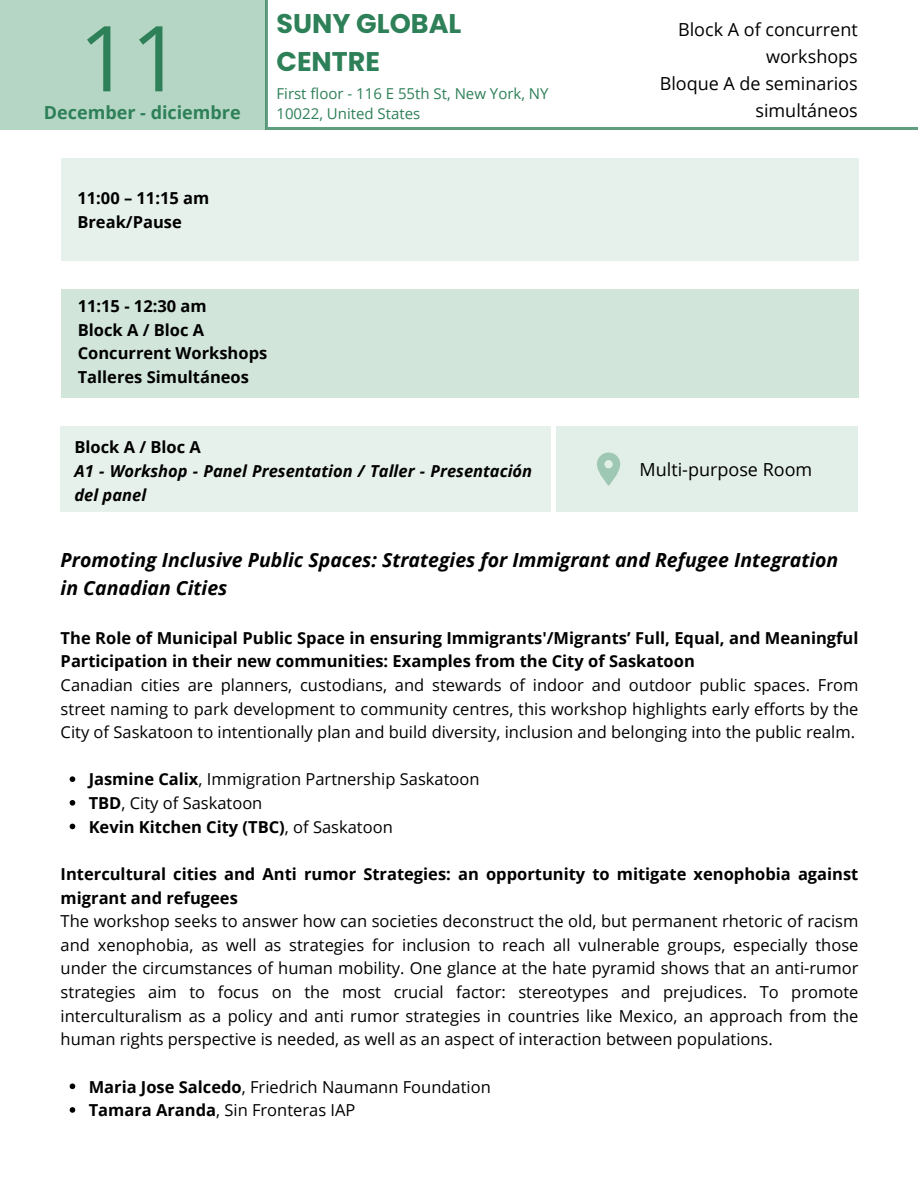
<style>
.page{position:relative;width:918px;height:1188px;background:#fff}
.page>*{position:absolute;margin:0;border:0;box-sizing:border-box;transform-origin:0 0}
.t1{font:91.05px "Open Sans";color:#2e8058}
.t2{font:700 27px/37.2px "Poppins";color:#2e8058}
.t3{font:italic 700 19.5px/28.2px "Open Sans";color:#000}
.t4{font:18px/27px "Open Sans";color:#000;text-align:right}
.t5{font:700 18px "Open Sans";color:#2e8058}
.t6{font:16.5px/23.7px "Open Sans";color:#000;text-align:justify}
.t7{font:700 16.5px/23.7px "Open Sans";color:#000}
.t8{font:italic 700 16.5px/23.7px "Open Sans";color:#000}
.t9{font:15px/20.2px "Open Sans";color:#2e8058}
.s1{font-weight:700}
.s2{font-weight:400}
</style>
<div class="page">
<svg style="left:70px;top:776px;width:5px;height:6px"></svg>
<svg style="left:70px;top:800px;width:5px;height:6px"></svg>
<svg style="left:70px;top:824px;width:5px;height:5px"></svg>
<svg style="left:70px;top:1084px;width:5px;height:5px"></svg>
<svg style="left:70px;top:1107px;width:5px;height:6px"></svg>
<div style="left:557px;top:427px;width:301px;height:85px;background:#e2eee8"></div>
<svg style="left:597px;top:453px;width:23px;height:33px"></svg>
<div style="left:61px;top:427px;width:490px;height:85px;background:#e7f1ec"></div>
<div style="left:0;top:0;width:266px;height:129px;background:#b5d5c5"></div>
<svg style="left:266px;top:0;width:652px;height:129px"></svg>
<div style="left:61px;top:159px;width:798px;height:102px;background:#e7f1ec"></div>
<div style="left:61px;top:289px;width:798px;height:108px;background:#d1e5db"></div>
<p class="t1" style="left:79px;top:-6px;width:106px">11</p>
<p class="t5" style="left:44px;top:99px;width:198px">December - diciembre</p>
<p class="t7" style="left:77px;top:186px;width:133px">11:00 – 11:15 am</p>
<p class="t7" style="left:77px;top:210px;width:106px">Break/Pause</p>
<p class="t2" style="left:276px;top:5px;width:187px">SUNY GLOBAL<br>CENTRE</p>
<p class="t9" style="left:276px;top:83px;width:274px">First floor - 116 E 55th St, New York, NY<br>10022, United States</p>
<p class="t7" style="left:78px;top:294px;width:130px">11:15 - 12:30 am</p>
<p class="t7" style="left:78px;top:317px;width:128px">Block A / Bloc A</p>
<p class="t7" style="left:78px;top:341px;width:191px">Concurrent Workshops</p>
<p class="t7" style="left:78px;top:365px;width:173px">Talleres Simultáneos</p>
<p class="t7" style="left:74px;top:435px;width:128px">Block A / Bloc A</p>
<p class="t8" style="left:74px;top:459px;width:459px">A1 - Workshop - Panel Presentation / Taller - Presentación del panel</p>
<p class="t4" style="left:678px;top:15px;width:181px">Block A of concurrent workshops</p>
<p class="t4" style="left:660px;top:69px;width:200px">Bloque A de seminarios</p>
<p class="t4" style="left:755px;top:96px;width:104px">simultáneos</p>
<p class="t4" style="left:640px;top:455px;width:174px">Multi-purpose Room</p>
<p class="t3" style="left:61px;top:545px;width:779px">Promoting Inclusive Public Spaces: Strategies for Immigrant and Refugee Integration in Canadian Cities</p>
<p class="t7" style="left:61px;top:625px;width:799px">The Role of Municipal Public Space in ensuring Immigrants'/Migrants’ Full, Equal, and Meaningful<br>Participation in their new communities: Examples from the City of Saskatoon</p>
<p class="t6" style="left:61px;top:673px;width:799px">Canadian cities are planners, custodians, and stewards of indoor and outdoor public spaces. From street naming to park development to community centres, this workshop highlights early efforts by the City of Saskatoon to intentionally plan and build diversity, inclusion and belonging into the public realm.</p>
<p class="t6" style="left:89px;top:767px;width:392px"><span class="s1">Jasmine Calix</span>, Immigration Partnership Saskatoon</p>
<p class="t6" style="left:89px;top:791px;width:175px"><span class="s1">TBD</span>, City of Saskatoon</p>
<p class="t7" style="left:89px;top:814px;width:306px">Kevin Kitchen City (TBC)<span class="s2">, of Saskatoon</span></p>
<p class="t7" style="left:61px;top:862px;width:799px">Intercultural cities and Anti rumor Strategies: an opportunity to mitigate xenophobia against migrant and refugees</p>
<p class="t6" style="left:61px;top:909px;width:799px">The workshop seeks to answer how can societies deconstruct the old, but permanent rhetoric of racism and xenophobia, as well as strategies for inclusion to reach all vulnerable groups, especially those under the circumstances of human mobility. One glance at the hate pyramid shows that an anti-rumor strategies aim to focus on the most crucial factor: stereotypes and prejudices. To promote interculturalism as a policy and anti rumor strategies in countries like Mexico, an approach from the human rights perspective is needed, as well as an aspect of interaction between populations.</p>
<p class="t6" style="left:89px;top:1074px;width:404px"><span class="s1">Maria Jose Salcedo</span>, Friedrich Naumann Foundation</p>
<p class="t6" style="left:89px;top:1098px;width:268px"><span class="s1">Tamara Aranda</span>, Sin Fronteras IAP</p>
</div>
